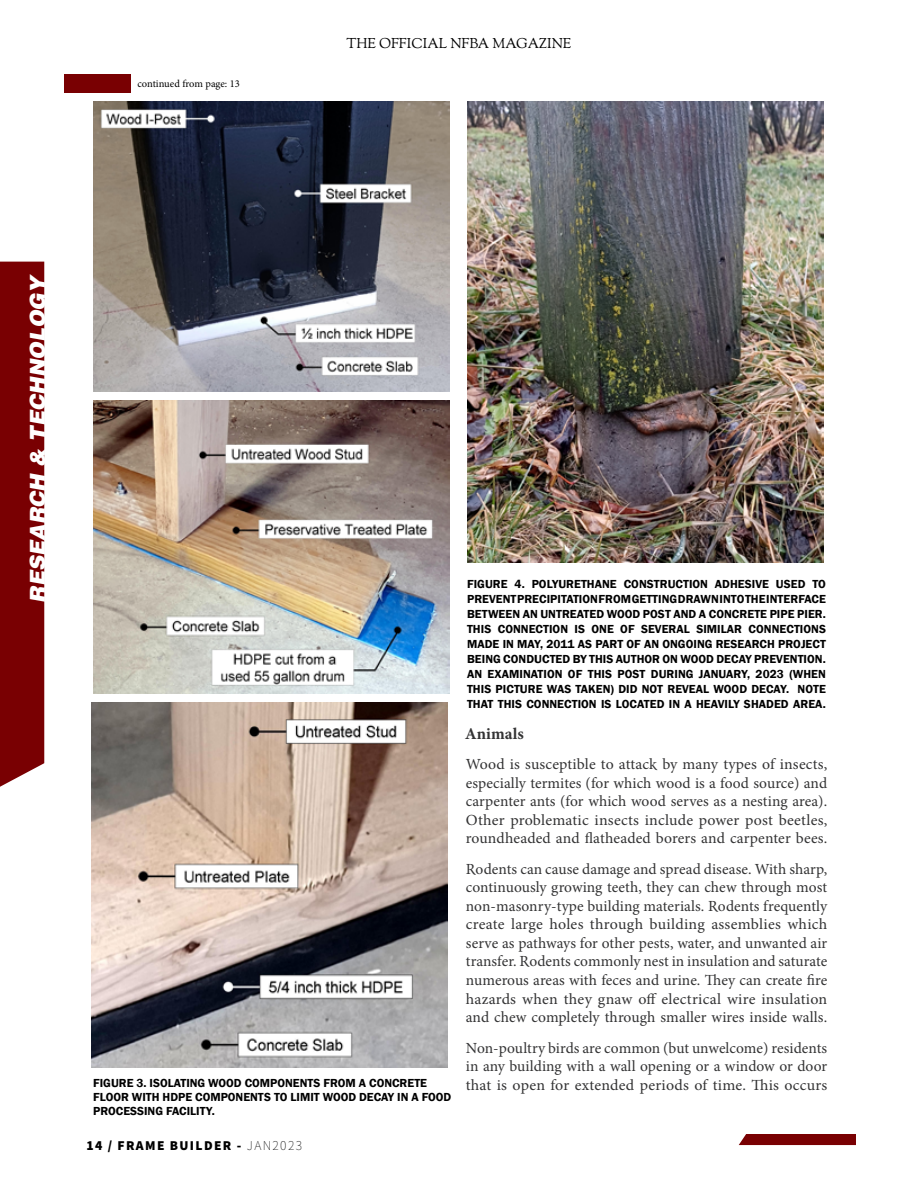
<style>
.page{position:relative;width:918px;height:1188px;background:#fff}
.page>*{position:absolute;margin:0;border:0;box-sizing:border-box;transform-origin:0 0}
.t1{font:italic 900 21px "Helvetica LT Std";color:#fff}
.t2{font:16.5px "Minion Variable Concept";letter-spacing:.005em;color:#333334}
.t3{font:15.45px/18.6px "Minion Pro";letter-spacing:.005em;color:#333334;text-align:justify}
.t4{font:14.1px "OFL Goudy St M";color:#000}
.t5{font:900 13.5px "Source Sans Pro";letter-spacing:.1em;color:#000}
.t6{font:600 12px/15px "Franklin Gothic";color:#000}
.t7{font:10.5px "Minion Pro";color:#000}
.s1{font-weight:200}
</style>
<div class="page">
<svg style="left:739px;top:1134px;width:117px;height:11px"></svg>
<div style="left:65px;top:75px;width:66px;height:18px;background:#790002"></div>
<div style="left:0;top:262px;width:44px;height:525px;background:#790002"></div>
<img style="left:93px;top:101px;width:356px;height:291px">
<img style="left:93px;top:400px;width:356px;height:293px">
<img style="left:92px;top:702px;width:356px;height:365px">
<img style="left:467px;top:101px;width:356px;height:462px">
<p class="t7" style="left:137px;top:77px;width:104px">continued from page: 13</p>
<p class="t4" style="left:346px;top:34px;width:227px">THE OFFICIAL NFBA MAGAZINE</p>
<h1 class="t1" style="left:24px;top:603px;width:330px;rotate:-90deg">RESEARCH &amp; TECHNOLOGY</h1>
<p class="t6" style="left:93px;top:1076px;width:360px;line-height:14.4px">FIGURE 3. ISOLATING WOOD COMPONENTS FROM A CONCRETE<br>FLOOR WITH HDPE COMPONENTS TO LIMIT WOOD DECAY IN A FOOD<br>PROCESSING FACILITY.</p>
<p class="t5" style="left:86px;top:1136px;width:217px">14 / FRAME BUILDER - <span class="s1">JAN2023</span></p>
<p class="t6" style="left:467px;top:576px;width:360px;text-align:justify">FIGURE 4. POLYURETHANE CONSTRUCTION ADHESIVE USED TO PREVENT PRECIPITATION FROM GETTING DRAWN INTO THE INTERFACE BETWEEN AN UNTREATED WOOD POST AND A CONCRETE PIPE PIER.<br>THIS CONNECTION IS ONE OF SEVERAL SIMILAR CONNECTIONS MADE IN MAY, 2011 AS PART OF AN ONGOING RESEARCH PROJECT BEING CONDUCTED BY THIS AUTHOR ON WOOD DECAY PREVENTION.<br>AN EXAMINATION OF THIS POST DURING JANUARY, 2023 (WHEN THIS PICTURE WAS TAKEN) DID NOT REVEAL WOOD DECAY. NOTE THAT THIS CONNECTION IS LOCATED IN A HEAVILY SHADED AREA.</p>
<p class="t2" style="left:466px;top:722px;width:60px">Animals</p>
<p class="t3" style="left:466px;top:755px;width:363px">Wood is susceptible to attack by many types of insects, especially termites (for which wood is a food source) and carpenter ants (for which wood serves as a nesting area).<br>Other problematic insects include power post beetles, roundheaded and flatheaded borers and carpenter bees.</p>
<p class="t3" style="left:466px;top:860px;width:363px">Rodents can cause damage and spread disease. With sharp, continuously growing teeth, they can chew through most non-masonry-type building materials. Rodents frequently create large holes through building assemblies which serve as pathways for other pests, water, and unwanted air transfer. Rodents commonly nest in insulation and saturate numerous areas with feces and urine. They can create fire hazards when they gnaw off electrical wire insulation and chew completely through smaller wires inside walls.</p>
<p class="t3" style="left:466px;top:1038px;width:363px">Non-poultry birds are common (but unwelcome) residents in any building with a wall opening or a window or door that is open for extended periods of time. This occurs</p>
</div>
